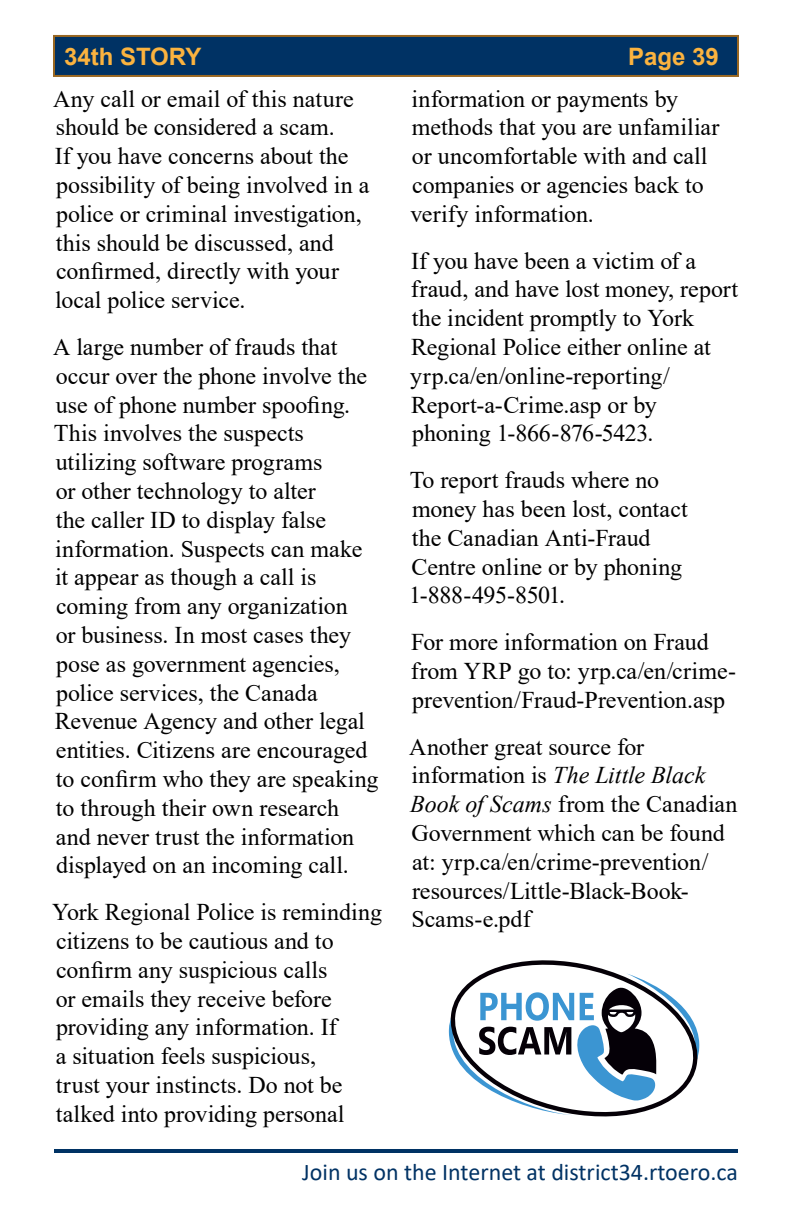
<style>
.page{position:relative;width:792px;height:1224px;background:#fff}
.page>*{position:absolute;margin:0;border:0;box-sizing:border-box;transform-origin:0 0}
.t1{font:24px/28.8px "Times New Roman";color:#000}
.t2{font:24px "Calibri";color:#003264}
.t3{font:700 24px "Arial";color:#fbb33f}
.s1{font-style:italic}
</style>
<div class="page">
<hr style="left:54px;top:1149px;width:684px;height:4px;background:#003264">
<div style="left:54px;top:36px;width:684px;height:40px;background:#003264"></div>
<div style="left:53px;top:35px;width:686px;height:42px;border:2px solid #996722"></div>
<svg style="left:484px;top:960px;width:142px;height:156px"></svg>
<svg style="left:449px;top:973px;width:250px;height:142px"></svg>
<p class="t3" style="left:64px;top:39px;width:139px">34th STORY</p>
<p class="t3" style="left:628px;top:39px;width:92px">Page 39</p>
<p class="t1" style="left:53px;top:83px;width:318px">Any call or email of this nature should be considered a scam.<br>If you have concerns about the possibility of being involved in a police or criminal investigation, this should be discussed, and confirmed, directly with your local police service.</p>
<p class="t1" style="left:53px;top:332px;width:327px">A large number of frauds that occur over the phone involve the use of phone number spoofing.<br>This involves the suspects utilizing software programs<br>or other technology to alter<br>the caller ID to display false information. Suspects can make it appear as though a call is coming from any organization<br>or business. In most cases they pose as government agencies, police services, the Canada<br>Revenue Agency and other legal entities. Citizens are encouraged to confirm who they are speaking to through their own research<br>and never trust the information displayed on an incoming call.</p>
<p class="t1" style="left:52px;top:897px;width:331px">York Regional Police is reminding citizens to be cautious and to confirm any suspicious calls<br>or emails they receive before providing any information. If<br>a situation feels suspicious,<br>trust your instincts. Do not be talked into providing personal</p>
<p class="t1" style="left:410px;top:83px;width:310px">information or payments by methods that you are unfamiliar or uncomfortable with and call companies or agencies back to verify information.</p>
<p class="t1" style="left:410px;top:245px;width:330px">If you have been a victim of a fraud, and have lost money, report the incident promptly to York<br>Regional Police either online at yrp.ca/en/online-reporting/<br>Report-a-Crime.asp or by phoning 1-866-876-5423.</p>
<p class="t1" style="left:409px;top:465px;width:280px">To report frauds where no money has been lost, contact the Canadian Anti-Fraud<br>Centre online or by phoning<br>1-888-495-8501.</p>
<p class="t1" style="left:411px;top:627px;width:327px">For more information on Fraud from YRP go to: yrp.ca/en/crime&shy;prevention/Fraud-Prevention.asp</p>
<p class="t1" style="left:409px;top:731px;width:330px">Another great source for information is <span class="s1">The Little Black<br>Book of Scams</span> from the Canadian<br>Government which can be found at: yrp.ca/en/crime-prevention/ resources/Little-Black-Book-<br>Scams-e.pdf</p>
<p class="t2" style="left:302px;top:1155px;width:437px">Join us on the Internet at district34.rtoero.ca</p>
</div>
